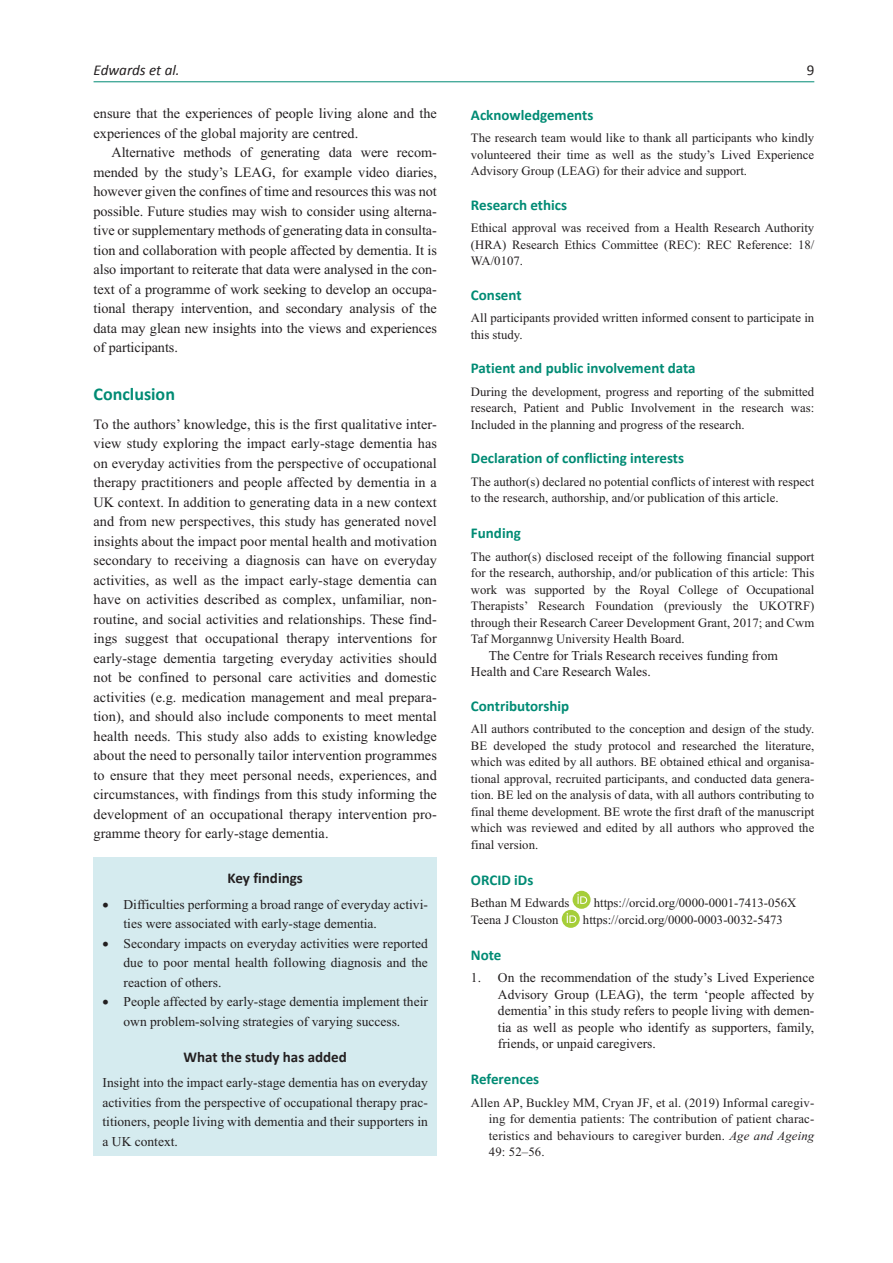
<style>
.page{position:relative;width:893px;height:1263px;background:#fff}
.page>*{position:absolute;margin:0;border:0;box-sizing:border-box;transform-origin:0 0}
.t1{font:700 18px "Calibri";color:#008b74}
.t2{font:700 15px "Calibri";color:#008b74}
.t3{font:700 15px "Calibri";color:#231f20}
.t4{font:italic 15px "Calibri";color:#231f20}
.t5{font:15px "Calibri";color:#231f20}
.t6{font:14.25px/19.5px "Times New Roman";color:#231f20;text-align:justify}
.t7{font:13.5px/19.5px "Times New Roman";color:#231f20;text-align:justify}
.t8{font:12.75px/16.5px "Times New Roman";color:#231f20;text-align:justify}
.s1{font-style:italic}
</style>
<div class="page">
<hr style="left:94px;top:81px;width:720px;height:1px;background:#008b74">
<div style="left:94px;top:857px;width:343px;height:299px;background:#d5ebef"></div>
<div style="left:573px;top:891px;width:18px;height:18px;background:#a6ce39;border-radius:50%"></div>
<svg style="left:577px;top:894px;width:10px;height:10px"></svg>
<svg style="left:562px;top:910px;width:18px;height:18px"></svg>
<svg style="left:567px;top:913px;width:9px;height:10px"></svg>
<p class="t4" style="left:94px;top:60px;width:88px">Edwards et al.</p>
<p class="t5" style="left:807px;top:61px;width:9px">9</p>
<p class="t6" style="left:94px;top:104px;width:345px">ensure that the experiences of people living alone and the experiences of the global majority are centred.</p>
<p class="t6" style="left:94px;top:143px;width:345px;text-indent:18px">Alternative methods of generating data were recom&shy;mended by the study’s LEAG, for example video diaries, however given the confines of time and resources this was not possible. Future studies may wish to consider using alterna&shy;tive or supplementary methods of generating data in consulta&shy;tion and collaboration with people affected by dementia. It is also important to reiterate that data were analysed in the con&shy;text of a programme of work seeking to develop an occupa&shy;tional therapy intervention, and secondary analysis of the data may glean new insights into the views and experiences of participants.</p>
<p class="t1" style="left:94px;top:383px;width:83px">Conclusion</p>
<p class="t6" style="left:94px;top:414px;width:345px">To the authors’ knowledge, this is the first qualitative inter&shy;view study exploring the impact early-stage dementia has on everyday activities from the perspective of occupational therapy practitioners and people affected by dementia in a UK context. In addition to generating data in a new context and from new perspectives, this study has generated novel insights about the impact poor mental health and motivation secondary to receiving a diagnosis can have on everyday activities, as well as the impact early-stage dementia can have on activities described as complex, unfamiliar, non&shy;routine, and social activities and relationships. These find&shy;ings suggest that occupational therapy interventions for early-stage dementia targeting everyday activities should not be confined to personal care activities and domestic activities (e.g. medication management and meal prepara&shy;tion), and should also include components to meet mental health needs. This study also adds to existing knowledge about the need to personally tailor intervention programmes to ensure that they meet personal needs, experiences, and circumstances, with findings from this study informing the development of an occupational therapy intervention pro&shy;gramme theory for early-stage dementia.</p>
<p class="t3" style="left:228px;top:869px;width:77px">Key findings</p>
<p class="t7" style="left:124px;top:894px;width:306px;text-indent:-21px">• Difficulties performing a broad range of everyday activi&shy;ties were associated with early-stage dementia.</p>
<p class="t7" style="left:124px;top:933px;width:306px;text-indent:-21px">• Secondary impacts on everyday activities were reported due to poor mental health following diagnosis and the reaction of others.</p>
<p class="t7" style="left:103px;top:992px;width:327px;text-align:center">• People affected by early-stage dementia implement their own problem-solving strategies of varying success.</p>
<p class="t3" style="left:184px;top:1047px;width:165px">What the study has added</p>
<p class="t7" style="left:103px;top:1073px;width:327px">Insight into the impact early-stage dementia has on everyday activities from the perspective of occupational therapy prac&shy;titioners, people living with dementia and their supporters in a UK context.</p>
<p class="t2" style="left:471px;top:105px;width:124px">Acknowledgements</p>
<p class="t8" style="left:471px;top:130px;width:345px">The research team would like to thank all participants who kindly volunteered their time as well as the study’s Lived Experience Advisory Group (LEAG) for their advice and support.</p>
<p class="t2" style="left:471px;top:195px;width:98px">Research ethics</p>
<p class="t8" style="left:471px;top:220px;width:345px">Ethical approval was received from a Health Research Authority (HRA) Research Ethics Committee (REC): REC Reference: 18/ WA/0107.</p>
<p class="t2" style="left:471px;top:285px;width:52px">Consent</p>
<p class="t8" style="left:471px;top:310px;width:345px">All participants provided written informed consent to participate in this study.</p>
<p class="t2" style="left:471px;top:359px;width:226px">Patient and public involvement data</p>
<p class="t8" style="left:471px;top:383px;width:345px">During the development, progress and reporting of the submitted research, Patient and Public Involvement in the research was:<br>Included in the planning and progress of the research.</p>
<p class="t2" style="left:471px;top:449px;width:215px">Declaration of conflicting interests</p>
<p class="t8" style="left:471px;top:473px;width:345px">The author(s) declared no potential conflicts of interest with respect to the research, authorship, and/or publication of this article.</p>
<p class="t2" style="left:471px;top:524px;width:51px">Funding</p>
<p class="t8" style="left:471px;top:548px;width:345px">The author(s) disclosed receipt of the following financial support for the research, authorship, and/or publication of this article: This work was supported by the Royal College of Occupational Therapists’ Research Foundation (previously the UKOTRF) through their Research Career Development Grant, 2017; and Cwm Taf Morgannwg University Health Board.</p>
<p class="t7" style="left:471px;top:647px;width:309px;line-height:16.5px;text-indent:18px">The Centre for Trials Research receives funding from<br>Health and Care Research Wales.</p>
<p class="t2" style="left:471px;top:696px;width:100px">Contributorship</p>
<p class="t8" style="left:471px;top:721px;width:345px">All authors contributed to the conception and design of the study.<br>BE developed the study protocol and researched the literature, which was edited by all authors. BE obtained ethical and organisa&shy;tional approval, recruited participants, and conducted data genera&shy;tion. BE led on the analysis of data, with all authors contributing to final theme development. BE wrote the first draft of the manuscript which was reviewed and edited by all authors who approved the final version.</p>
<p class="t2" style="left:471px;top:870px;width:64px">ORCID iDs</p>
<p class="t8" style="left:471px;top:895px;width:100px">Bethan M Edwards</p>
<p class="t8" style="left:594px;top:895px;width:204px">https://orcid.org/0000-0001-7413-056X</p>
<p class="t8" style="left:471px;top:911px;width:89px">Teena J Clouston</p>
<p class="t8" style="left:583px;top:911px;width:201px">https://orcid.org/0000-0003-0032-5473</p>
<p class="t2" style="left:471px;top:945px;width:32px">Note</p>
<p class="t7" style="left:498px;top:969px;width:318px;line-height:16.5px;text-indent:-27px">1. On the recommendation of the study’s Lived Experience Advisory Group (LEAG), the term ‘people affected by dementia’ in this study refers to people living with demen&shy;tia as well as people who identify as supporters, family, friends, or unpaid caregivers.</p>
<p class="t2" style="left:471px;top:1070px;width:70px">References</p>
<p class="t8" style="left:489px;top:1094px;width:327px;text-indent:-18px">Allen AP, Buckley MM, Cryan JF, et al. (2019) Informal caregiv&shy;ing for dementia patients: The contribution of patient charac&shy;teristics and behaviours to caregiver burden. <span class="s1">Age and Ageing </span>49: 52–56.</p>
</div>
